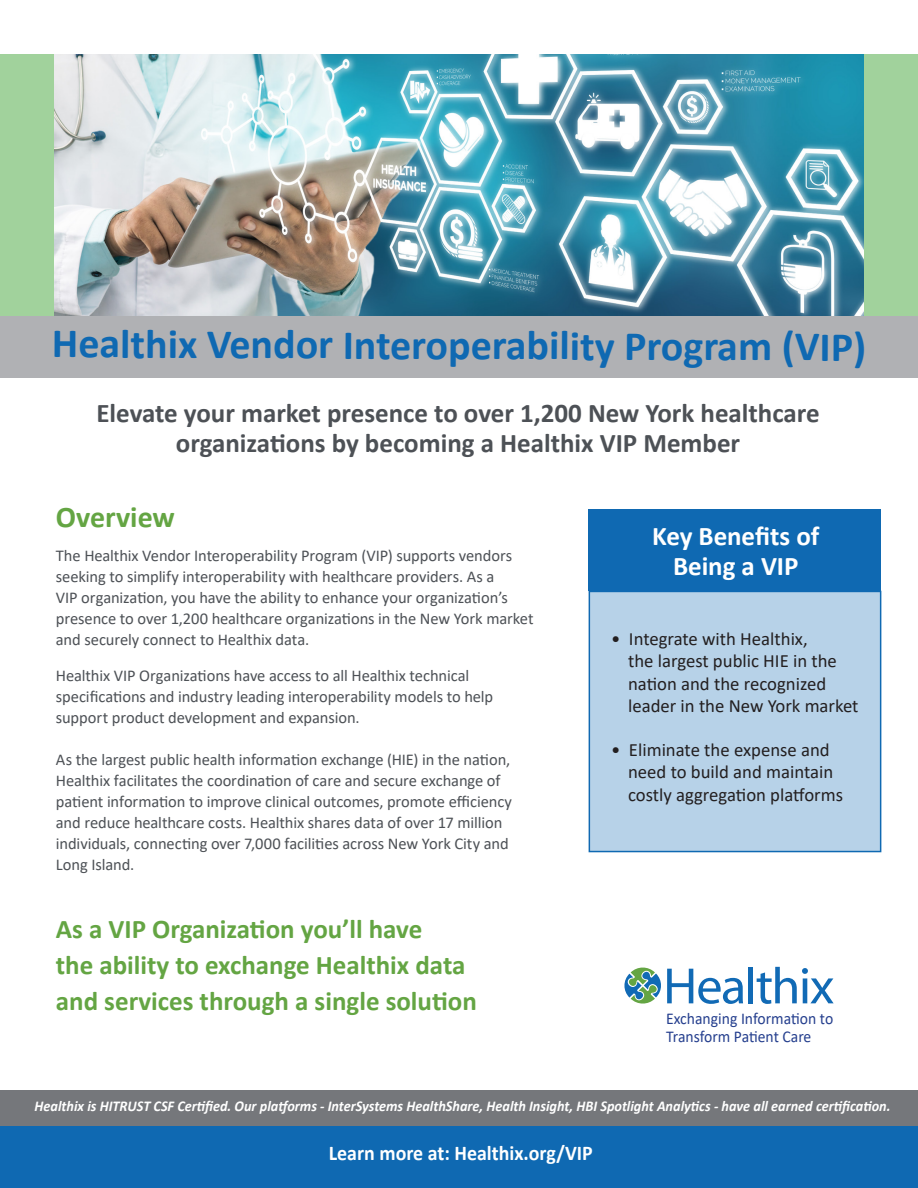
<style>
.page{position:relative;width:918px;height:1188px;background:#fff}
.page>*{position:absolute;margin:0;border:0;box-sizing:border-box;transform-origin:0 0}
.Header_Bebas_Neue{font:700 42px "Calibri";letter-spacing:-.005em;color:#0f69b2}
.Small_Header_Bebas_N{font:700 30px "Calibri";color:#64a543}
.Contents{font:700 27px/30px "Calibri";color:#4d5156;text-align:center}
.Small_Header_Bebas_N-2{font:700 27px "Calibri";color:#64a543}
.t1{font:700 27px/30px "Calibri";letter-spacing:-.005em;color:#fff;text-align:center}
.Contents-2{font:700 21px "Calibri";color:#fff;scale:.95 1}
.Contents-3{font:18.75px/22.5px "Calibri";color:#231f20}
.t2{font:16.5px/21px "Calibri";letter-spacing:-.005em;color:#4d5156}
.Contents-4{font:16.5px/18px "Calibri";color:#253f8e;scale:.95 1}
.t3{font:italic 700 15px "Calibri";color:#fff;scale:.95 1}
</style>
<div class="page">
<div style="left:0;top:1090px;width:918px;height:40px;background:#75777b"></div>
<div style="left:0;top:1126px;width:918px;height:62px;background:#0f69b2"></div>
<div style="left:0;top:54px;width:918px;height:320px;background:#a1d29c"></div>
<svg style="left:624px;top:967px;width:119px;height:37px"></svg>
<hr style="left:749px;top:967px;width:4px;height:36px;background:#116ab5">
<svg style="left:757px;top:967px;width:77px;height:37px"></svg>
<div style="left:589px;top:591px;width:292px;height:261px;background:#b7d2e8;border:2px solid #0f69b2"></div>
<div style="left:589px;top:509px;width:292px;height:82px;background:#0f69b2"></div>
<img style="left:54px;top:55px;width:810px;height:261px">
<div style="left:0;top:316px;width:918px;height:62px;background:#b0b1b4"></div>
<p class="Header_Bebas_Neue" style="left:52px;top:315px;width:816px">Healthix Vendor Interoperability Program (VIP)</p>
<p class="Contents" style="left:96px;top:398px;width:725px">Elevate your market presence to over 1,200 New York healthcare organizations by becoming a Healthix VIP Member</p>
<p class="Small_Header_Bebas_N" style="left:56px;top:496px;width:121px">Overview</p>
<p class="t2" style="left:56px;top:544px;width:479px">The Healthix Vendor Interoperability Program (VIP) supports vendors seeking to simplify interoperability with healthcare providers. As a<br>VIP organization, you have the ability to enhance your organization’s presence to over 1,200 healthcare organizations in the New York market and securely connect to Healthix data.</p>
<p class="t2" style="left:56px;top:664px;width:439px">Healthix VIP Organizations have access to all Healthix technical specifications and industry leading interoperability models to help support product development and expansion.</p>
<p class="t2" style="left:56px;top:748px;width:458px">As the largest public health information exchange (HIE) in the nation, Healthix facilitates the coordination of care and secure exchange of patient information to improve clinical outcomes, promote efficiency and reduce healthcare costs. Healthix shares data of over 17 million individuals, connecting over 7,000 facilities across New York City and Long Island.</p>
<p class="Small_Header_Bebas_N-2" style="left:56px;top:910px;width:368px">As a VIP Organization you’ll have</p>
<p class="Small_Header_Bebas_N-2" style="left:56px;top:946px;width:411px">the ability to exchange Healthix data</p>
<p class="Small_Header_Bebas_N-2" style="left:56px;top:982px;width:423px">and services through a single solution</p>
<p class="t1" style="left:652px;top:521px;width:169px">Key Benefits of<br>Being a VIP</p>
<p class="Contents-3" style="left:628px;top:627px;width:232px;text-indent:-17px">• Integrate with Healthix,<br>the largest public HIE in the nation and the recognized leader in the New York market</p>
<p class="Contents-3" style="left:628px;top:738px;width:217px;text-indent:-17px">• Eliminate the expense and need to build and maintain costly aggregation platforms</p>
<p class="Contents-4" style="left:666px;top:1009px;width:177px">Exchanging Information to<br>Transform Patient Care</p>
<p class="t3" style="left:35px;top:1095px;width:902px">Healthix is HITRUST CSF Certified. Our platforms - InterSystems HealthShare, Health Insight, HBI Spotlight Analytics - have all earned certification.</p>
<p class="Contents-2" style="left:329px;top:1138px;width:279px">Learn more at: Healthix.org/VIP</p>
</div>
